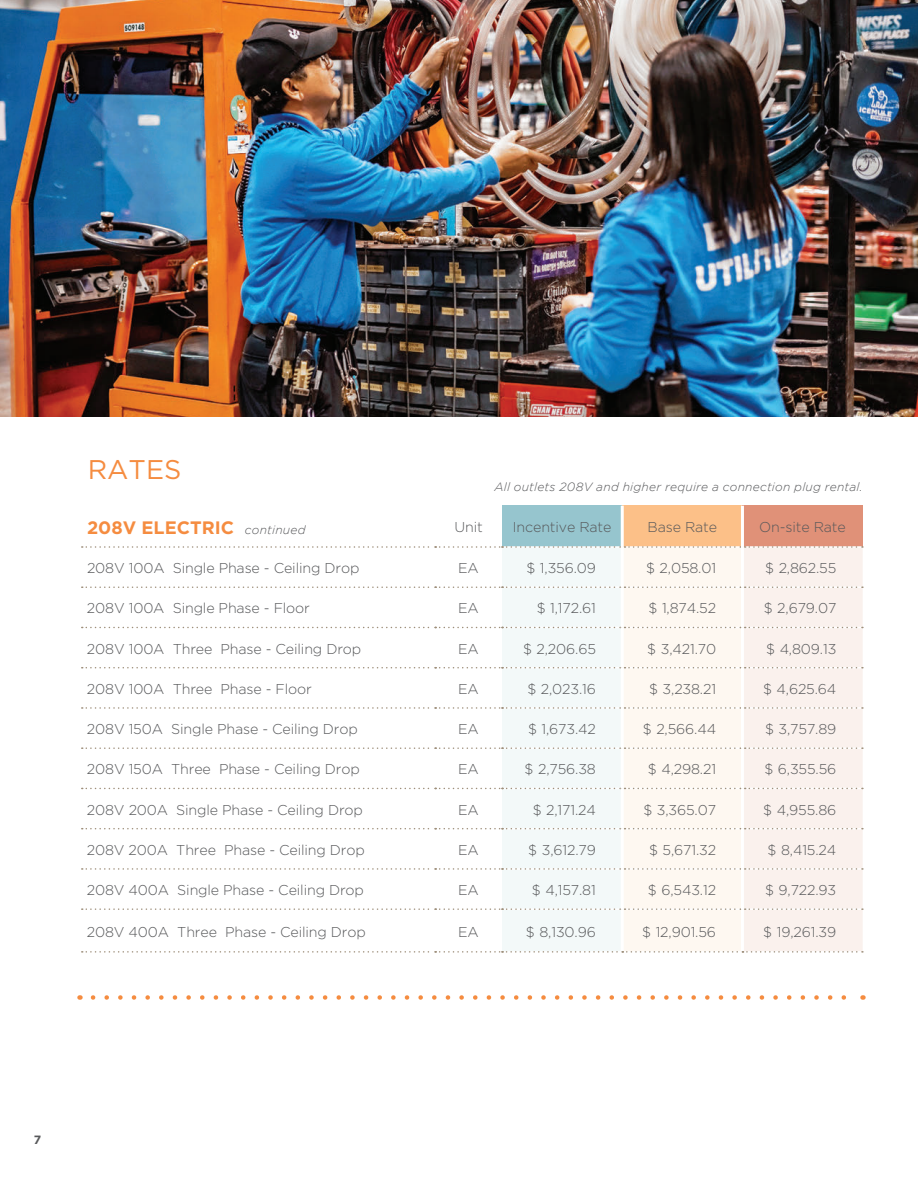
<style>
.page{position:relative;width:918px;height:1188px;background:#fff}
.page>*{position:absolute;margin:0;border:0;box-sizing:border-box;transform-origin:0 0}
.t1{font:27px "Gotham";color:#f58c40}
.t2{font:700 18px "Gotham";color:#f58c40}
.t3{font:300 14.25px "Gotham";letter-spacing:-.01em;color:#57585a}
.t4{font:italic 300 12px "Gotham";letter-spacing:.02em;color:#57585a}
.t5{font:700 12px "Gotham";color:#58595b}
.s1{font-weight:300;font-style:italic;font-size:12px;color:#57585a}
</style>
<div class="page">
<div style="left:502px;top:506px;width:120px;height:41px;background:#96c5ce"></div>
<div style="left:622px;top:506px;width:120px;height:41px;background:#fcc088"></div>
<div style="left:742px;top:506px;width:121px;height:41px;background:#e09178"></div>
<div style="left:502px;top:548px;width:119px;height:403px;background:#f3f9f9"></div>
<div style="left:624px;top:548px;width:117px;height:403px;background:#fef8f1"></div>
<div style="left:744px;top:548px;width:119px;height:403px;background:#faf1ed"></div>
<svg style="left:82px;top:586px;width:781px;height:2px"></svg>
<svg style="left:82px;top:627px;width:781px;height:1px"></svg>
<svg style="left:82px;top:667px;width:781px;height:1px"></svg>
<svg style="left:82px;top:707px;width:781px;height:2px"></svg>
<svg style="left:82px;top:747px;width:781px;height:2px"></svg>
<svg style="left:82px;top:788px;width:781px;height:1px"></svg>
<svg style="left:82px;top:828px;width:781px;height:1px"></svg>
<svg style="left:82px;top:868px;width:781px;height:2px"></svg>
<svg style="left:82px;top:908px;width:781px;height:2px"></svg>
<svg style="left:82px;top:546px;width:781px;height:2px"></svg>
<hr style="left:621px;top:506px;width:3px;height:41px;background:#fff">
<hr style="left:741px;top:506px;width:3px;height:41px;background:#fff">
<hr style="left:621px;top:547px;width:3px;height:40px;background:#fff">
<hr style="left:621px;top:587px;width:3px;height:40px;background:#fff">
<hr style="left:621px;top:627px;width:3px;height:41px;background:#fff">
<hr style="left:621px;top:668px;width:3px;height:40px;background:#fff">
<hr style="left:621px;top:708px;width:3px;height:40px;background:#fff">
<hr style="left:621px;top:748px;width:3px;height:40px;background:#fff">
<hr style="left:621px;top:788px;width:3px;height:41px;background:#fff">
<hr style="left:621px;top:829px;width:3px;height:40px;background:#fff">
<hr style="left:621px;top:869px;width:3px;height:40px;background:#fff">
<hr style="left:621px;top:909px;width:3px;height:42px;background:#fff">
<hr style="left:741px;top:547px;width:3px;height:40px;background:#fff">
<hr style="left:741px;top:587px;width:3px;height:40px;background:#fff">
<hr style="left:741px;top:627px;width:3px;height:41px;background:#fff">
<hr style="left:741px;top:668px;width:3px;height:40px;background:#fff">
<hr style="left:741px;top:708px;width:3px;height:40px;background:#fff">
<hr style="left:741px;top:748px;width:3px;height:40px;background:#fff">
<hr style="left:741px;top:788px;width:3px;height:41px;background:#fff">
<hr style="left:741px;top:829px;width:3px;height:40px;background:#fff">
<hr style="left:741px;top:869px;width:3px;height:40px;background:#fff">
<hr style="left:741px;top:909px;width:3px;height:42px;background:#fff">
<svg style="left:82px;top:951px;width:781px;height:2px"></svg>
<img style="left:0;top:0;width:918px;height:417px">
<svg style="left:93px;top:995px;width:753px;height:5px"></svg>
<h1 class="t1" style="left:88px;top:455px;width:95px">RATES</h1>
<p class="t4" style="left:494px;top:480px;width:370px">All outlets 208V and higher require a connection plug rental.</p>
<p class="t2" style="left:87px;top:517px;width:220px">208V ELECTRIC <span class="s1">continued</span></p>
<p class="t3" style="left:454px;top:520px;width:30px">Unit</p>
<p class="t3" style="left:513px;top:520px;width:100px">Incentive Rate</p>
<p class="t3" style="left:648px;top:520px;width:71px">Base Rate</p>
<p class="t3" style="left:759px;top:520px;width:88px">On-site Rate</p>
<p class="t3" style="left:87px;top:560px;width:274px">208V 100A Single Phase - Ceiling Drop</p>
<p class="t3" style="left:458px;top:560px;width:22px">EA</p>
<p class="t3" style="left:526px;top:560px;width:71px">$ 1,356.09</p>
<p class="t3" style="left:646px;top:560px;width:72px">$ 2,058.01</p>
<p class="t3" style="left:765px;top:560px;width:73px">$ 2,862.55</p>
<p class="t3" style="left:87px;top:601px;width:224px">208V 100A Single Phase - Floor</p>
<p class="t3" style="left:458px;top:601px;width:22px">EA</p>
<p class="t3" style="left:537px;top:601px;width:61px">$ 1,172.61</p>
<p class="t3" style="left:649px;top:601px;width:69px">$ 1,874.52</p>
<p class="t3" style="left:764px;top:601px;width:74px">$ 2,679.07</p>
<p class="t3" style="left:87px;top:641px;width:276px">208V 100A Three Phase - Ceiling Drop</p>
<p class="t3" style="left:458px;top:641px;width:22px">EA</p>
<p class="t3" style="left:523px;top:641px;width:74px">$ 2,206.65</p>
<p class="t3" style="left:647px;top:641px;width:70px">$ 3,421.70</p>
<p class="t3" style="left:766px;top:641px;width:72px">$ 4,809.13</p>
<p class="t3" style="left:87px;top:681px;width:226px">208V 100A Three Phase - Floor</p>
<p class="t3" style="left:458px;top:681px;width:22px">EA</p>
<p class="t3" style="left:527px;top:681px;width:70px">$ 2,023.16</p>
<p class="t3" style="left:649px;top:681px;width:69px">$ 3,238.21</p>
<p class="t3" style="left:763px;top:681px;width:75px">$ 4,625.64</p>
<p class="t3" style="left:87px;top:721px;width:272px">208V 150A Single Phase - Ceiling Drop</p>
<p class="t3" style="left:458px;top:721px;width:22px">EA</p>
<p class="t3" style="left:528px;top:721px;width:69px">$ 1,673.42</p>
<p class="t3" style="left:643px;top:721px;width:75px">$ 2,566.44</p>
<p class="t3" style="left:765px;top:721px;width:73px">$ 3,757.89</p>
<p class="t3" style="left:87px;top:762px;width:274px">208V 150A Three Phase - Ceiling Drop</p>
<p class="t3" style="left:458px;top:762px;width:22px">EA</p>
<p class="t3" style="left:525px;top:762px;width:73px">$ 2,756.38</p>
<p class="t3" style="left:648px;top:762px;width:70px">$ 4,298.21</p>
<p class="t3" style="left:764px;top:762px;width:73px">$ 6,355.56</p>
<p class="t3" style="left:87px;top:802px;width:278px">208V 200A Single Phase - Ceiling Drop</p>
<p class="t3" style="left:458px;top:802px;width:22px">EA</p>
<p class="t3" style="left:533px;top:802px;width:65px">$ 2,171.24</p>
<p class="t3" style="left:643px;top:802px;width:74px">$ 3,365.07</p>
<p class="t3" style="left:763px;top:802px;width:75px">$ 4,955.86</p>
<p class="t3" style="left:87px;top:842px;width:279px">208V 200A Three Phase - Ceiling Drop</p>
<p class="t3" style="left:458px;top:842px;width:22px">EA</p>
<p class="t3" style="left:528px;top:842px;width:69px">$ 3,612.79</p>
<p class="t3" style="left:649px;top:842px;width:69px">$ 5,671.32</p>
<p class="t3" style="left:768px;top:842px;width:70px">$ 8,415.24</p>
<p class="t3" style="left:87px;top:882px;width:279px">208V 400A Single Phase - Ceiling Drop</p>
<p class="t3" style="left:458px;top:882px;width:22px">EA</p>
<p class="t3" style="left:532px;top:882px;width:66px">$ 4,157.81</p>
<p class="t3" style="left:648px;top:882px;width:70px">$ 6,543.12</p>
<p class="t3" style="left:765px;top:882px;width:73px">$ 9,722.93</p>
<p class="t3" style="left:87px;top:924px;width:281px">208V 400A Three Phase - Ceiling Drop</p>
<p class="t3" style="left:458px;top:924px;width:22px">EA</p>
<p class="t3" style="left:526px;top:924px;width:71px">$ 8,130.96</p>
<p class="t3" style="left:642px;top:924px;width:75px">$ 12,901.56</p>
<p class="t3" style="left:763px;top:924px;width:75px">$ 19,261.39</p>
<p class="t5" style="left:34px;top:1133px;width:9px">7</p>
</div>
